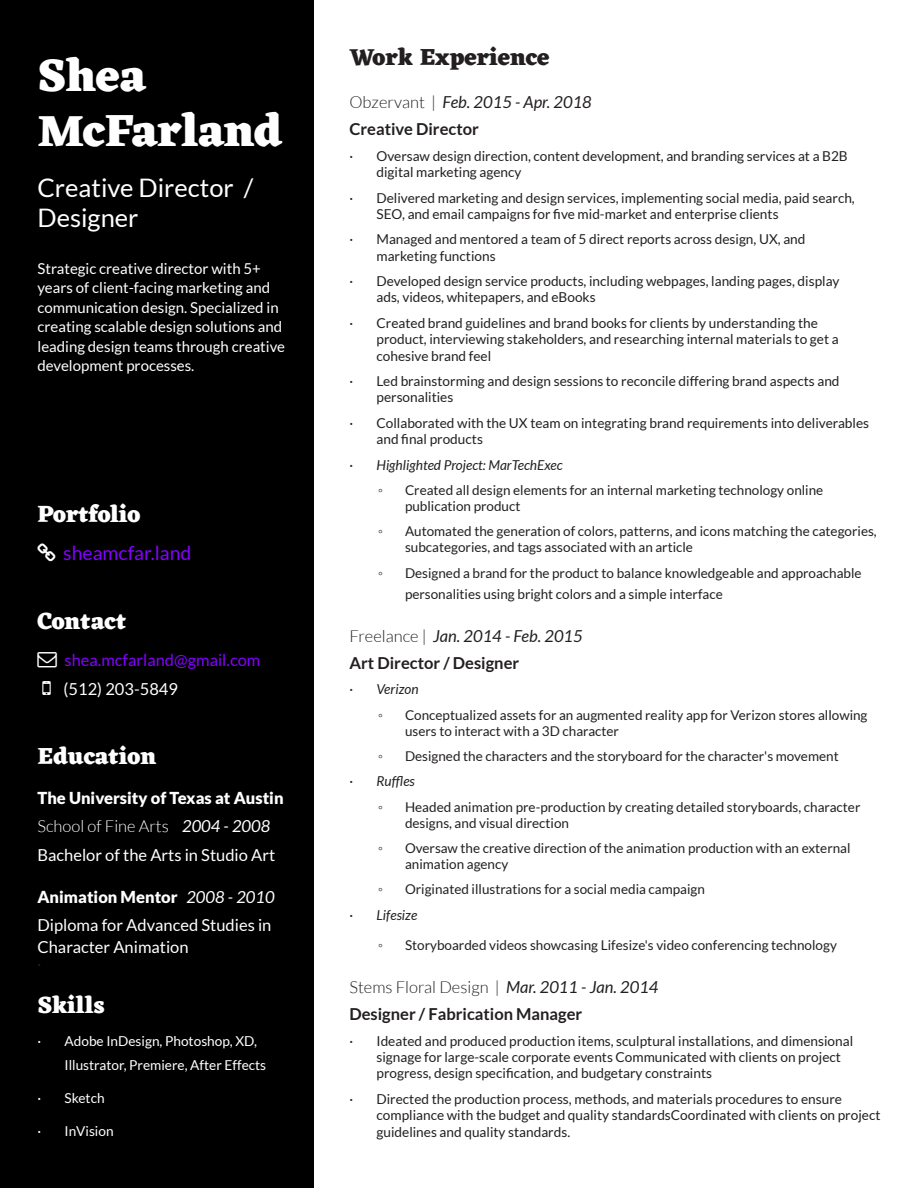
<style>
.page{position:relative;width:918px;height:1188px;background:#fff}
.page>*{position:absolute;margin:0;border:0;box-sizing:border-box;transform-origin:0 0}
.t1{font:800 46.5px/55.8px "Eczar";letter-spacing:-.015em;color:#fff}
.t2{font:25.5px/30.6px "Lato";color:#fff}
.Paragraph_Style_3{font:800 24px "Eczar";color:#fff}
.Paragraph_Style_3-2{font:800 24px "Eczar";color:#231f20}
.t3{font:19.5px "Lato";color:#8400ff}
.Paragraph_Style_4{font:700 16.5px/27px "Lato";color:#231f20}
.Paragraph_Style_1{font:16.5px/21.6px "Lato";color:#fff}
.Paragraph_Style_3-3{font:900 16.5px "Lato";color:#fff}
.Paragraph_Style_3-4{font:italic 16.5px/27px "Lato";color:#231f20}
.Paragraph_Style_3-5{font:300 16.5px "Lato";color:#fff}
.t4{font:16.5px "Lato";color:#8400ff}
.Paragraph_Style_1-2{font:15px/19.5px "Lato";color:#fff}
.t5{font:13.65px/16.4px "Lato";color:#231f20}
.t6{font:13.65px/24px "Lato";color:#fff}
.t7{font:italic 13.65px "Lato";color:#231f20}
.t8{font:13.5px/16.2px "Lato";color:#231f20}
.t9{font:13.5px "Arial";color:#231f20}
.s1{font-weight:400;font-style:italic}
.s2{font-weight:300;font-style:normal}
.s3{font-weight:700;font-style:normal}
.s4{font-style:normal}
.s5{font-weight:300}
</style>
<div class="page">
<div style="left:0;top:0;width:314px;height:1188px;background:#000"></div>
<p class="t1" style="left:38px;top:47px;width:247px">Shea<br>McFarland</p>
<p class="t2" style="left:38px;top:172px;width:217px">Creative Director /<br>Designer</p>
<p class="Paragraph_Style_1-2" style="left:38px;top:258px;width:249px">Strategic creative director with 5+ years of client-facing marketing and communication design. Specialized in creating scalable design solutions and leading design teams through creative development processes.</p>
<p class="Paragraph_Style_3" style="left:38px;top:500px;width:104px">Portfolio</p>
<p class="t3" style="left:63px;top:542px;width:130px">sheamcfar.land</p>
<p class="Paragraph_Style_3" style="left:38px;top:607px;width:90px">Contact</p>
<p class="t4" style="left:65px;top:651px;width:197px">shea.mcfarland@gmail.com</p>
<p class="Paragraph_Style_1" style="left:64px;top:678px;width:116px">(512) 203-5849</p>
<p class="Paragraph_Style_3" style="left:38px;top:742px;width:120px">Education</p>
<p class="Paragraph_Style_3-3" style="left:38px;top:788px;width:248px">The University of Texas at Austin</p>
<p class="Paragraph_Style_3-5" style="left:38px;top:818px;width:234px">School of Fine Arts <span class="s1">2004 - 2008</span></p>
<p class="Paragraph_Style_1" style="left:38px;top:844px;width:239px">Bachelor of the Arts in Studio Art</p>
<p class="Paragraph_Style_3-3" style="left:38px;top:887px;width:239px">Animation Mentor <span class="s1">2008 - 2010</span></p>
<p class="Paragraph_Style_1" style="left:38px;top:914px;width:235px">Diploma for Advanced Studies in<br>Character Animation</p>
<p class="t5" style="left:38px;top:956px;width:5px">·</p>
<p class="Paragraph_Style_3" style="left:38px;top:990px;width:69px">Skills</p>
<p class="t6" style="left:64px;top:1029px;width:203px;text-indent:-27px">· Adobe InDesign, Photoshop, XD,<br>Illustrator, Premiere, After Effects</p>
<p class="t6" style="left:38px;top:1086px;width:69px">· Sketch</p>
<p class="t6" style="left:38px;top:1119px;width:78px">· InVision</p>
<p class="Paragraph_Style_3-2" style="left:350px;top:43px;width:202px">Work Experience</p>
<p class="Paragraph_Style_3-4" style="left:350px;top:89px;width:244px"><span class="s2">Obzervant |</span> Feb. 2015 - Apr. 2018<br><span class="s3">Creative Director</span></p>
<p class="t5" style="left:376px;top:148px;width:473px;text-indent:-27px">· Oversaw design direction, content development, and branding services at a B2B digital marketing agency</p>
<p class="t5" style="left:376px;top:189px;width:480px;text-indent:-27px">· Delivered marketing and design services, implementing social media, paid search,<br>SEO, and email campaigns for five mid-market and enterprise clients</p>
<p class="t5" style="left:376px;top:231px;width:431px;text-indent:-27px">· Managed and mentored a team of 5 direct reports across design, UX, and marketing functions</p>
<p class="t5" style="left:376px;top:273px;width:464px;text-indent:-27px">· Developed design service products, including webpages, landing pages, display ads, videos, whitepapers, and eBooks</p>
<p class="t5" style="left:376px;top:315px;width:464px;text-indent:-27px">· Created brand guidelines and brand books for clients by understanding the product, interviewing stakeholders, and researching internal materials to get a cohesive brand feel</p>
<p class="t5" style="left:376px;top:373px;width:465px;text-indent:-27px">· Led brainstorming and design sessions to reconcile differing brand aspects and personalities</p>
<p class="t5" style="left:376px;top:415px;width:494px;text-indent:-27px">· Collaborated with the UX team on integrating brand requirements into deliverables and final products</p>
<p class="t7" style="left:350px;top:457px;width:215px"><span class="s4">·</span> Highlighted Project: MarTechExec</p>
<p class="t9" style="left:378px;top:481px;width:6px">◦</p>
<p class="t8" style="left:405px;top:482px;width:420px">Created all design elements for an internal marketing technology online publication product</p>
<p class="t9" style="left:378px;top:523px;width:6px">◦</p>
<p class="t8" style="left:405px;top:523px;width:473px">Automated the generation of colors, patterns, and icons matching the categories, subcategories, and tags associated with an article</p>
<p class="t9" style="left:378px;top:564px;width:6px">◦</p>
<p class="t8" style="left:405px;top:562px;width:458px;line-height:21px">Designed a brand for the product to balance knowledgeable and approachable personalities using bright colors and a simple interface</p>
<p class="Paragraph_Style_4" style="left:350px;top:622px;width:235px"><span class="s5">Freelance |</span> <span class="s1">Jan. 2014 - Feb. 2015<br></span>Art Director / Designer</p>
<p class="t7" style="left:350px;top:682px;width:71px"><span class="s4">·</span> Verizon</p>
<p class="t9" style="left:378px;top:706px;width:6px">◦</p>
<p class="t8" style="left:405px;top:707px;width:464px">Conceptualized assets for an augmented reality app for Verizon stores allowing users to interact with a 3D character</p>
<p class="t9" style="left:378px;top:747px;width:6px">◦</p>
<p class="t8" style="left:405px;top:748px;width:435px">Designed the characters and the storyboard for the character's movement</p>
<p class="t7" style="left:350px;top:774px;width:67px"><span class="s4">·</span> Ruffles</p>
<p class="t9" style="left:378px;top:798px;width:6px">◦</p>
<p class="t8" style="left:405px;top:798px;width:457px">Headed animation pre-production by creating detailed storyboards, character designs, and visual direction</p>
<p class="t9" style="left:378px;top:839px;width:6px">◦</p>
<p class="t8" style="left:405px;top:840px;width:447px">Oversaw the creative direction of the animation production with an external animation agency</p>
<p class="t9" style="left:378px;top:881px;width:6px">◦</p>
<p class="t8" style="left:405px;top:881px;width:301px">Originated illustrations for a social media campaign</p>
<p class="t7" style="left:350px;top:907px;width:69px"><span class="s4">·</span> Lifesize</p>
<p class="t9" style="left:378px;top:936px;width:6px">◦</p>
<p class="t8" style="left:405px;top:937px;width:433px">Storyboarded videos showcasing Lifesize's video conferencing technology</p>
<p class="Paragraph_Style_4" style="left:350px;top:974px;width:310px"><span class="s5">Stems Floral Design |</span> <span class="s1">Mar. 2011 - Jan. 2014<br></span>Designer / Fabrication Manager</p>
<p class="t5" style="left:376px;top:1032px;width:478px;text-indent:-27px">· Ideated and produced production items, sculptural installations, and dimensional signage for large-scale corporate events Communicated with clients on project progress, design specification, and budgetary constraints</p>
<p class="t5" style="left:376px;top:1091px;width:505px;text-indent:-27px">· Directed the production process, methods, and materials procedures to ensure compliance with the budget and quality standardsCoordinated with clients on project guidelines and quality standards.</p>
</div>
